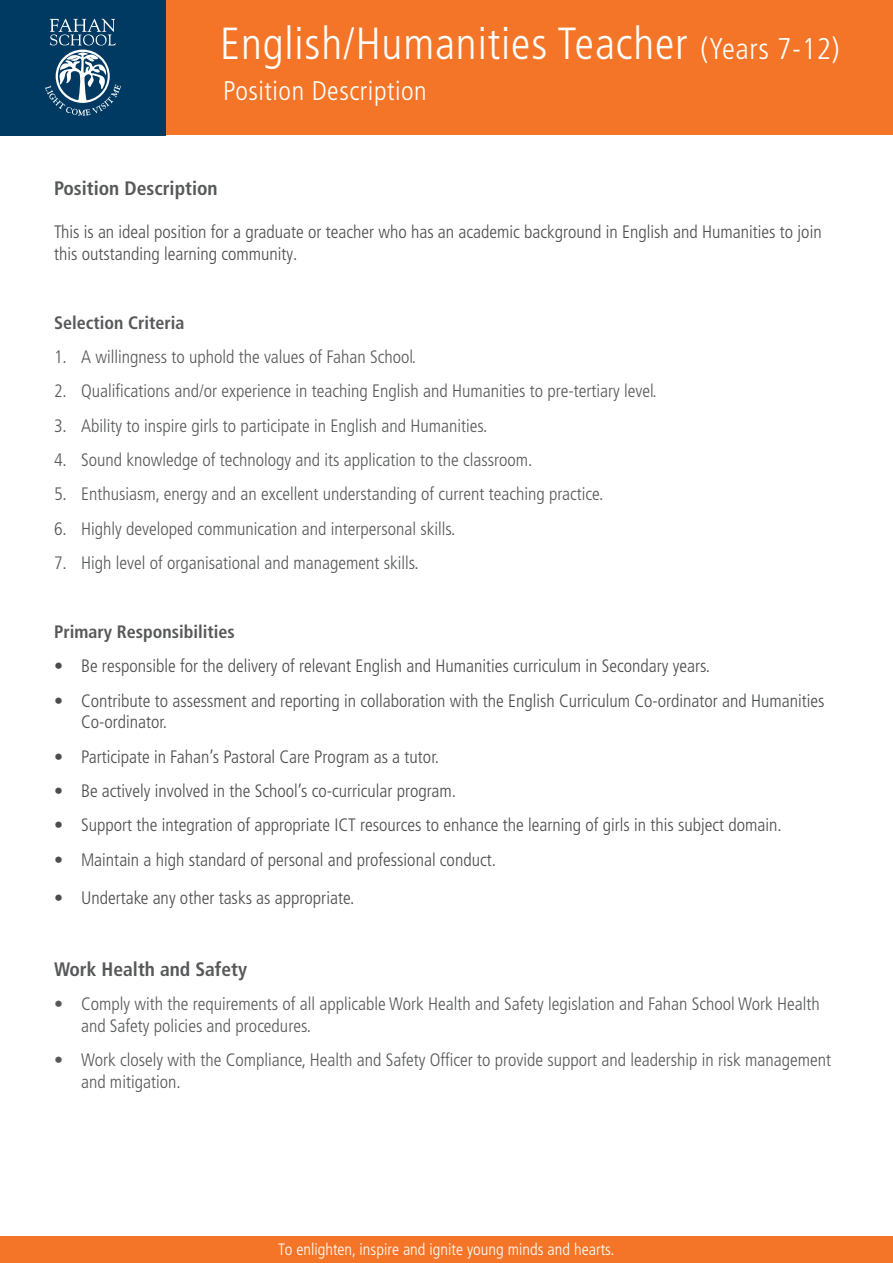
<style>
.page{position:relative;width:893px;height:1263px;background:#fff}
.page>*{position:absolute;margin:0;border:0;box-sizing:border-box;transform-origin:0 0}
.t1{font:300 condensed 45px "Frutiger LT Pro";letter-spacing:.02em;color:#fff}
.t2{font:300 condensed 27px "Frutiger LT Pro";letter-spacing:.02em;color:#fff}
.t3{font:700 condensed 19.5px "Frutiger LT Pro";color:#57585a}
.t4{font:300 condensed 18px/21.6px "Frutiger LT Pro";color:#57585a}
.t5{font:300 condensed 18px/21.6px "Frutiger LT Pro";color:#4b4c4d}
.t6{font:700 condensed 18px "Frutiger LT Pro";color:#57585a}
.t7{font:300 condensed 16.5px "Frutiger LT Pro";color:#fff}
.s1{font-size:30px}
</style>
<div class="page">
<div style="left:0;top:0;width:166px;height:135px;background:#003a62"></div>
<div style="left:166px;top:0;width:727px;height:135px;background:#f47527"></div>
<div style="left:0;top:1237px;width:893px;height:26px;background:#f47527"></div>
<svg style="left:45px;top:19px;width:76px;height:97px"></svg>
<h1 class="t1" style="left:220px;top:18px;width:621px">English/Humanities Teacher <span class="s1">(Years 7-12)</span></h1>
<h2 class="t2" style="left:223px;top:75px;width:205px">Position Description</h2>
<p class="t3" style="left:54px;top:177px;width:165px">Position Description</p>
<p class="t5" style="left:54px;top:221px;width:769px">This is an ideal position for a graduate or teacher who has an academic background in English and Humanities to join this outstanding learning community.</p>
<p class="t6" style="left:54px;top:312px;width:132px">Selection Criteria</p>
<p class="t4" style="left:54px;top:346px;width:364px">1. A willingness to uphold the values of Fahan School.</p>
<p class="t4" style="left:54px;top:380px;width:604px">2. Qualifications and/or experience in teaching English and Humanities to pre-tertiary level.</p>
<p class="t4" style="left:54px;top:415px;width:435px">3. Ability to inspire girls to participate in English and Humanities.</p>
<p class="t4" style="left:54px;top:449px;width:480px">4. Sound knowledge of technology and its application to the classroom.</p>
<p class="t4" style="left:54px;top:483px;width:551px">5. Enthusiasm, energy and an excellent understanding of current teaching practice.</p>
<p class="t4" style="left:54px;top:518px;width:403px">6. Highly developed communication and interpersonal skills.</p>
<p class="t4" style="left:54px;top:552px;width:366px">7. High level of organisational and management skills.</p>
<p class="t6" style="left:54px;top:621px;width:182px">Primary Responsibilities</p>
<p class="t5" style="left:54px;top:655px;width:658px">• Be responsible for the delivery of relevant English and Humanities curriculum in Secondary years.</p>
<p class="t5" style="left:81px;top:690px;width:745px;text-indent:-27px">• Contribute to assessment and reporting in collaboration with the English Curriculum Co-ordinator and Humanities<br>Co-ordinator.</p>
<p class="t5" style="left:54px;top:746px;width:386px">• Participate in Fahan’s Pastoral Care Program as a tutor.</p>
<p class="t5" style="left:54px;top:780px;width:404px">• Be actively involved in the School’s co-curricular program.</p>
<p class="t5" style="left:54px;top:814px;width:729px">• Support the integration of appropriate ICT resources to enhance the learning of girls in this subject domain.</p>
<p class="t5" style="left:54px;top:849px;width:443px">• Maintain a high standard of personal and professional conduct.</p>
<p class="t5" style="left:54px;top:887px;width:302px">• Undertake any other tasks as appropriate.</p>
<p class="t3" style="left:54px;top:957px;width:195px">Work Health and Safety</p>
<p class="t4" style="left:81px;top:993px;width:740px;text-indent:-27px">• Comply with the requirements of all applicable Work Health and Safety legislation and Fahan School Work Health and Safety policies and procedures.</p>
<p class="t4" style="left:81px;top:1049px;width:752px;text-indent:-27px">• Work closely with the Compliance, Health and Safety Officer to provide support and leadership in risk management and mitigation.</p>
<p class="t7" style="left:278px;top:1240px;width:338px">To enlighten, inspire and ignite young minds and hearts.</p>
</div>
